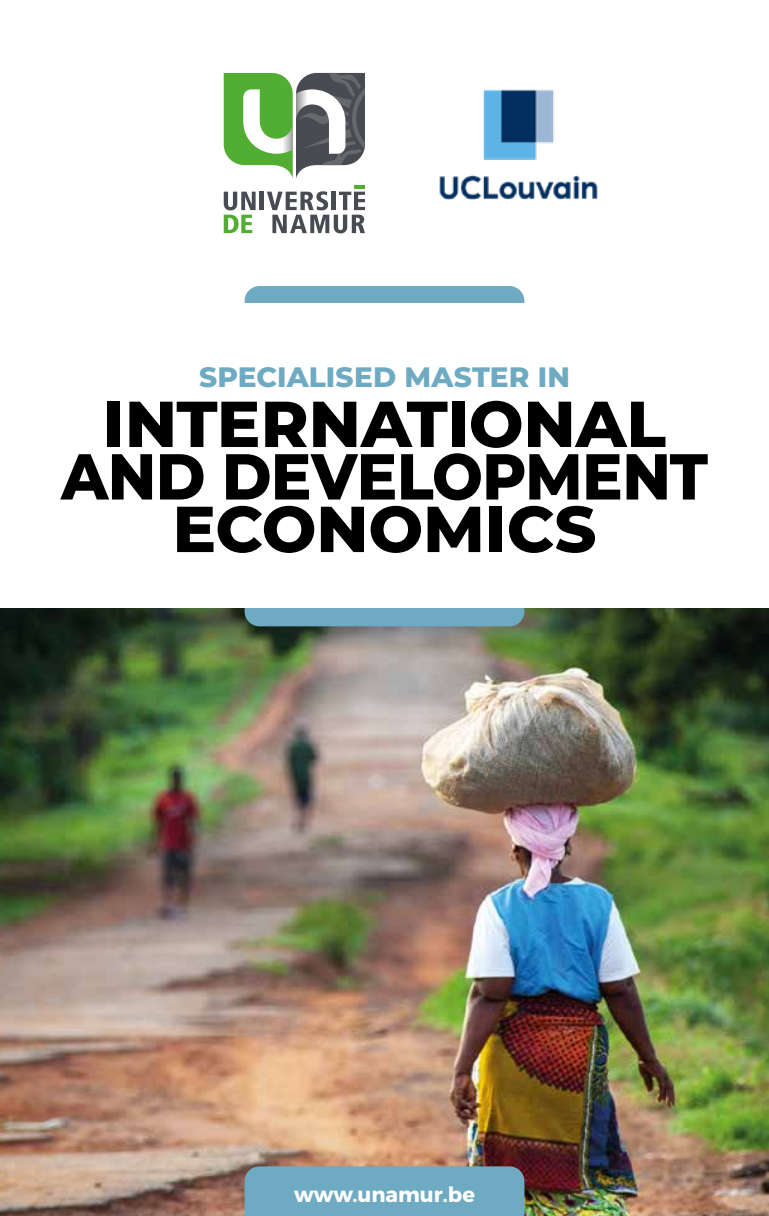
<style>
.page{position:relative;width:769px;height:1216px;background:#fff}
.page>*{position:absolute;margin:0;border:0;box-sizing:border-box;transform-origin:0 0}
.t1{font:800 64.75px/52.5px "Montserrat";letter-spacing:-.005em;color:#000;text-align:center}
.t2{font:800 28px "Montserrat";letter-spacing:.005em;color:#6eaac1}
.t3{font:700 21px "Montserrat";color:#fff}
</style>
<div class="page">
<div style="left:245px;top:286px;width:279px;height:109px;background:#6eaac1;border-radius:15px"></div>
<div style="left:0;top:304px;width:769px;height:911px;background:#fff"></div>
<img style="left:0;top:608px;width:769px;height:607px">
<hr style="left:260px;top:192px;width:4px;height:18px;background:#494b52">
<svg style="left:224px;top:192px;width:32px;height:41px"></svg>
<svg style="left:267px;top:185px;width:98px;height:48px"></svg>
<svg style="left:224px;top:73px;width:141px;height:105px"></svg>
<div style="left:245px;top:1166px;width:279px;height:49px;background:#6eaac1"></div>
<div style="left:245px;top:608px;width:279px;height:18px;background:#6eaac1"></div>
<img style="left:439px;top:89px;width:159px;height:111px">
<p class="t2" style="left:199px;top:356px;width:372px">SPECIALISED MASTER IN</p>
<p class="t1" style="left:61px;top:394px;width:648px">INTERNATIONAL<br>AND DEVELOPMENT<br>ECONOMICS</p>
<p class="t3" style="left:294px;top:1180px;width:182px">www.unamur.be</p>
</div>
